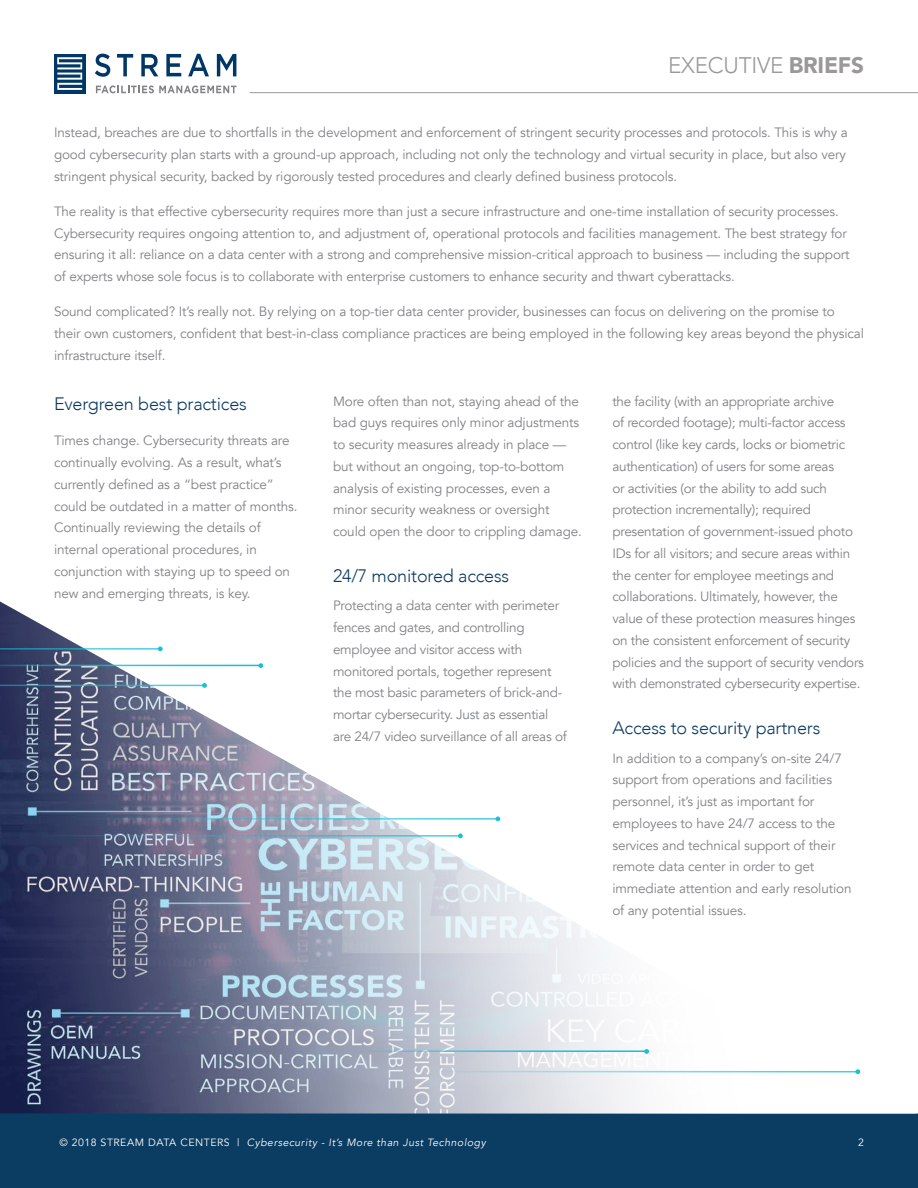
<style>
.page{position:relative;width:918px;height:1188px;background:#fff}
.page>*{position:absolute;margin:0;border:0;box-sizing:border-box;transform-origin:0 0}
.t1{font:300 22.5px "Avenir";letter-spacing:-.01em;color:#9a9899}
.t2{font:300 18px "Avenir";letter-spacing:-.01em;color:#0b3c61}
.t3{font:13.5px/21.8px "Avenir";letter-spacing:-.01em;color:#808285}
.t4{font:italic 10.5px "Avenir";letter-spacing:.05em;color:#fff}
.t5{font:10.5px "Avenir";color:#fff}
.s1{font-weight:900}
.s2{font-style:normal}
</style>
<div class="page">
<div style="left:0;top:1113px;width:918px;height:75px;background:#0b3c61"></div>
<svg style="left:95px;top:54px;width:15px;height:23px"></svg>
<svg style="left:117px;top:54px;width:16px;height:22px"></svg>
<svg style="left:141px;top:54px;width:17px;height:22px"></svg>
<svg style="left:166px;top:54px;width:15px;height:22px"></svg>
<svg style="left:188px;top:54px;width:21px;height:22px"></svg>
<svg style="left:217px;top:54px;width:19px;height:22px"></svg>
<svg style="left:96px;top:85px;width:141px;height:8px"></svg>
<div style="left:54px;top:54px;width:31px;height:39px;background:#003764"></div>
<svg style="left:57px;top:57px;width:25px;height:33px"></svg>
<hr style="left:250px;top:92px;width:668px;height:1px;background:#9a9899">
<svg style="left:0;top:601px;width:861px;height:512px"></svg>
<hr style="left:0;top:665px;width:261px;height:1px;background:#17bfd7">
<svg style="left:258px;top:663px;width:5px;height:5px"></svg>
<hr style="left:354px;top:1050px;width:293px;height:2px;background:#17bfd7">
<svg style="left:644px;top:1049px;width:5px;height:5px"></svg>
<hr style="left:0;top:648px;width:160px;height:2px;background:#17bfd7">
<svg style="left:158px;top:646px;width:5px;height:5px"></svg>
<hr style="left:0;top:684px;width:204px;height:2px;background:#17bfd7">
<svg style="left:202px;top:683px;width:5px;height:5px"></svg>
<hr style="left:178px;top:1071px;width:680px;height:1px;background:#17bfd7">
<svg style="left:855px;top:1069px;width:5px;height:5px"></svg>
<hr style="left:0;top:818px;width:498px;height:2px;background:#17bfd7">
<svg style="left:496px;top:816px;width:4px;height:5px"></svg>
<hr style="left:0;top:835px;width:460px;height:2px;background:#17bfd7">
<svg style="left:458px;top:833px;width:5px;height:5px"></svg>
<h1 class="t1" style="left:668px;top:52px;width:197px">EXECUTIVE <span class="s1">BRIEFS</span></h1>
<p class="t3" style="left:54px;top:122px;width:795px">Instead, breaches are due to shortfalls in the development and enforcement of stringent security processes and protocols. This is why a good cybersecurity plan starts with a ground-up approach, including not only the technology and virtual security in place, but also very stringent physical security, backed by rigorously tested procedures and clearly defined business protocols.</p>
<p class="t3" style="left:54px;top:201px;width:797px">The reality is that effective cybersecurity requires more than just a secure infrastructure and one-time installation of security processes.<br>Cybersecurity requires ongoing attention to, and adjustment of, operational protocols and facilities management. The best strategy for ensuring it all: reliance on a data center with a strong and comprehensive mission-critical approach to business — including the support of experts whose sole focus is to collaborate with enterprise customers to enhance security and thwart cyberattacks.</p>
<p class="t3" style="left:54px;top:301px;width:811px">Sound complicated? It’s really not. By relying on a top-tier data center provider, businesses can focus on delivering on the promise to their own customers, confident that best-in-class compliance practices are being employed in the following key areas beyond the physical infrastructure itself.</p>
<h2 class="t2" style="left:54px;top:393px;width:194px">Evergreen best practices</h2>
<p class="t3" style="left:54px;top:430px;width:245px">Times change. Cybersecurity threats are continually evolving. As a result, what’s currently defined as a “best practice” could be outdated in a matter of months.<br>Continually reviewing the details of internal operational procedures, in conjunction with staying up to speed on new and emerging threats, is key.</p>
<p class="t3" style="left:333px;top:390px;width:250px">More often than not, staying ahead of the bad guys requires only minor adjustments to security measures already in place — but without an ongoing, top-to-bottom analysis of existing processes, even a minor security weakness or oversight could open the door to crippling damage.</p>
<h2 class="t2" style="left:333px;top:565px;width:178px">24/7 monitored access</h2>
<p class="t3" style="left:333px;top:595px;width:235px">Protecting a data center with perimeter fences and gates, and controlling employee and visitor access with monitored portals, together represent the most basic parameters of brick-and&shy;mortar cybersecurity. Just as essential are 24/7 video surveillance of all areas of</p>
<p class="t3" style="left:612px;top:390px;width:253px">the facility (with an appropriate archive<br>of recorded footage); multi-factor access control (like key cards, locks or biometric authentication) of users for some areas<br>or activities (or the ability to add such protection incrementally); required presentation of government-issued photo IDs for all visitors; and secure areas within the center for employee meetings and collaborations. Ultimately, however, the value of these protection measures hinges on the consistent enforcement of security policies and the support of security vendors with demonstrated cybersecurity expertise.</p>
<h2 class="t2" style="left:612px;top:717px;width:210px">Access to security partners</h2>
<p class="t3" style="left:612px;top:747px;width:241px">In addition to a company’s on-site 24/7 support from operations and facilities personnel, it’s just as important for employees to have 24/7 access to the services and technical support of their remote data center in order to get immediate attention and early resolution of any potential issues.</p>
<p class="t4" style="left:59px;top:1136px;width:428px"><span class="s2">© 2018 STREAM DATA CENTERS |</span> Cybersecurity - It’s More than Just Technology</p>
<p class="t5" style="left:858px;top:1136px;width:7px">2</p>
</div>
